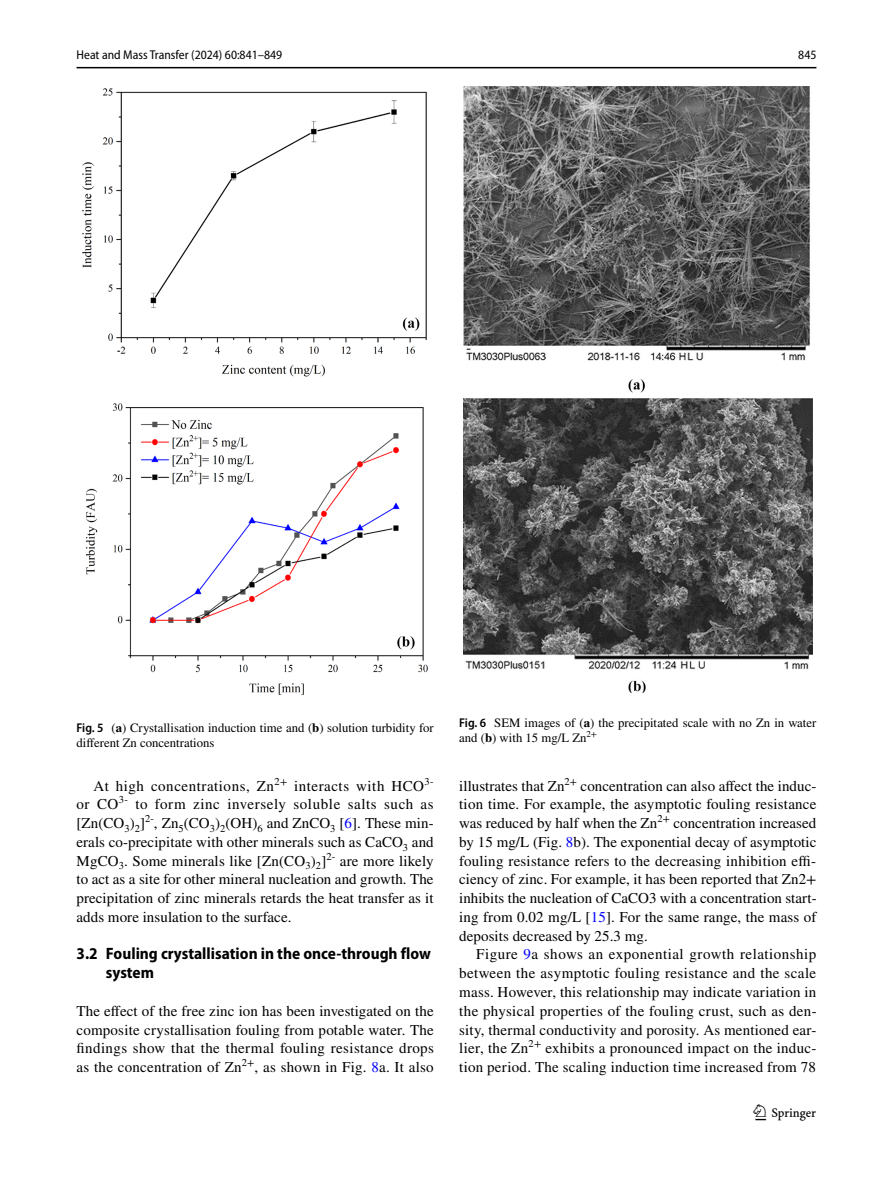
<style>
.page{position:relative;width:893px;height:1187px;background:#fff}
.page>*{position:absolute;margin:0;border:0;box-sizing:border-box;transform-origin:0 0}
.t1{font:22.5px "Springnew Regular 3";color:#000}
.t2{font:700 semi-condensed 16.5px/18.8px "Myriad Pro";color:#000}
.t3{font:15px/18.8px "STIX";letter-spacing:.015em;color:#000;text-align:justify}
.t4{font:12.75px/15px "STIX";color:#000}
.t5{font:semi-condensed 12.75px "Myriad Pro";color:#000}
.s1{font-family:"Myriad Pro";font-weight:600;font-stretch:semi-condensed}
.s2{font-weight:700}
.s3{color:#00f}
</style>
<div class="page">
<hr style="left:77px;top:67px;width:739px;height:1px;background:#000">
<img style="left:82px;top:88px;width:346px;height:607px">
<img style="left:463px;top:87px;width:349px;height:605px">
<p class="t5" style="left:77px;top:48px;width:207px">Heat and Mass Transfer (2024) 60:841–849</p>
<p class="t5" style="left:798px;top:48px;width:20px">845</p>
<p class="t4" style="left:77px;top:720px;width:359px"><span class="s1">Fig. 5</span> (<span class="s2">a</span>) Crystallisation induction time and (<span class="s2">b</span>) solution turbidity for different Zn concentrations</p>
<p class="t4" style="left:459px;top:716px;width:359px"><span class="s1">Fig. 6</span> SEM images of (<span class="s2">a</span>) the precipitated scale with no Zn in water and (<span class="s2">b</span>) with 15 mg/L Zn<sup>2+</sup></p>
<p class="t3" style="left:77px;top:777px;width:359px;text-indent:17px">At high concentrations, Zn<sup>2+</sup> interacts with HCO<sup>3- </sup>or CO<sup>3-</sup> to form zinc inversely soluble salts such as [Zn(CO<sub>3</sub>)<sub>2</sub>]<sup>2-</sup>, Zn<sub>5</sub>(CO<sub>3</sub>)<sub>2</sub>(OH)<sub>6</sub> and ZnCO<sub>3</sub> [<span class="s3">6</span>]. These min&shy;erals co-precipitate with other minerals such as CaCO<sub>3</sub> and MgCO<sub>3</sub>. Some minerals like [Zn(CO<sub>3</sub>)<sub>2</sub>]<sup>2-</sup> are more likely to act as a site for other mineral nucleation and growth. The precipitation of zinc minerals retards the heat transfer as it adds more insulation to the surface.</p>
<p class="t2" style="left:106px;top:944px;width:326px;text-indent:-29px">3.2 Fouling crystallisation in the once‑through flow system</p>
<p class="t3" style="left:77px;top:1002px;width:359px">The effect of the free zinc ion has been investigated on the composite crystallisation fouling from potable water. The findings show that the thermal fouling resistance drops as the concentration of Zn<sup>2+</sup>, as shown in Fig. <span class="s3">8</span>a. It also</p>
<p class="t3" style="left:459px;top:777px;width:359px">illustrates that Zn<sup>2+</sup> concentration can also affect the induc&shy;tion time. For example, the asymptotic fouling resistance was reduced by half when the Zn<sup>2+</sup> concentration increased by 15 mg/L (Fig. <span class="s3">8</span>b). The exponential decay of asymptotic fouling resistance refers to the decreasing inhibition effi&shy;ciency of zinc. For example, it has been reported that Zn2+ inhibits the nucleation of CaCO3 with a concentration start&shy;ing from 0.02 mg/L [<span class="s3">15</span>]. For the same range, the mass of deposits decreased by 25.3 mg.</p>
<p class="t3" style="left:459px;top:946px;width:359px;text-indent:17px">Figure <span class="s3">9</span>a shows an exponential growth relationship between the asymptotic fouling resistance and the scale mass. However, this relationship may indicate variation in the physical properties of the fouling crust, such as den&shy;sity, thermal conductivity and porosity. As mentioned ear&shy;lier, the Zn<sup>2+</sup> exhibits a pronounced impact on the induc&shy;tion period. The scaling induction time increased from 78</p>
<h1 class="t1" style="left:755px;top:1104px;width:62px">1 3</h1>
</div>
